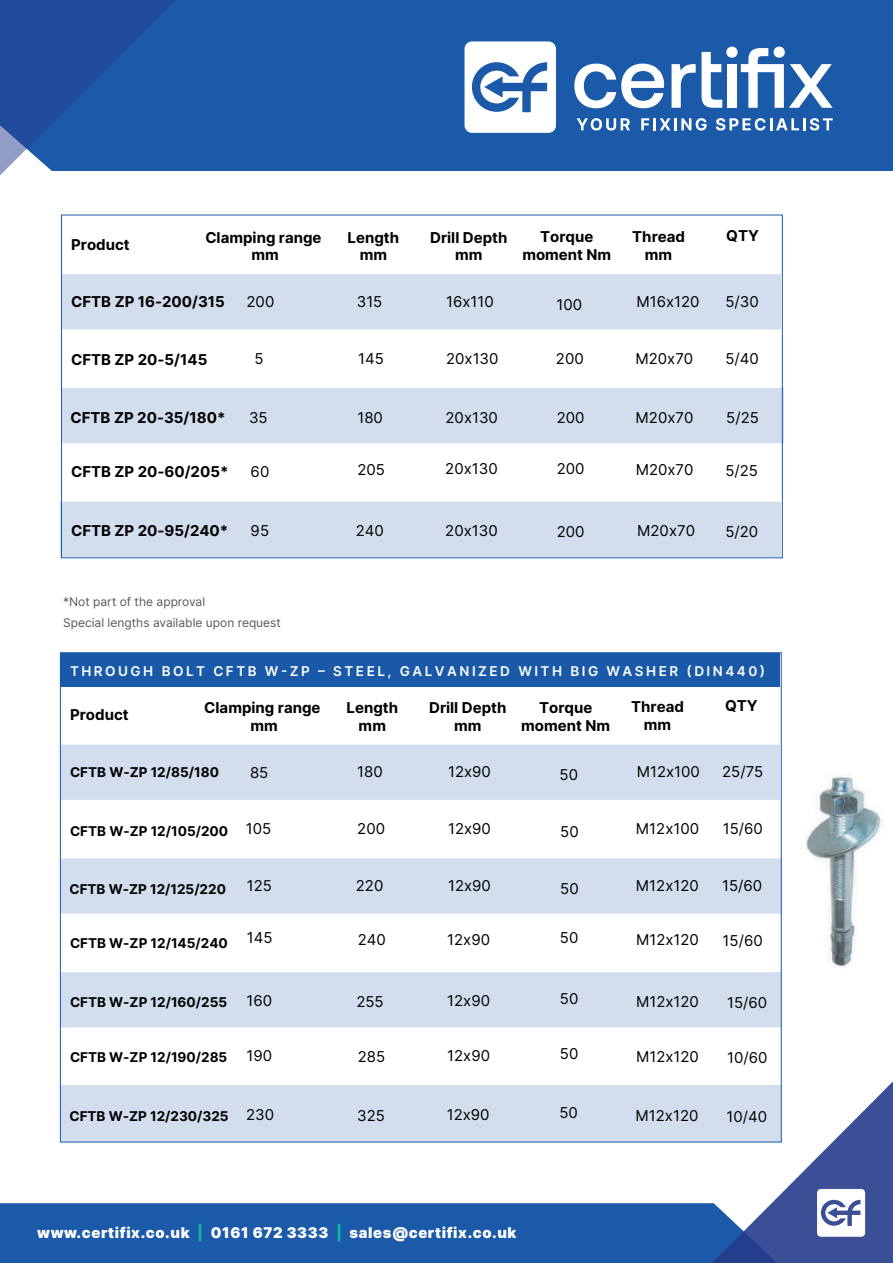
<style>
.page{position:relative;width:893px;height:1263px;background:#fff}
.page>*{position:absolute;margin:0;border:0;box-sizing:border-box;transform-origin:0 0}
.t1{font:15px "Inter";color:#000001}
.t2{font:700 15px/18px "Inter";color:#000001;text-align:center}
.t3{font:900 14.7px "Inter";letter-spacing:.04em;color:#fff}
.t4{font:700 13.5px "Inter";color:#000001}
.t5{font:600 13.5px "Inter";letter-spacing:.185em;color:#fff}
.t6{font:12px/21px "Inter";color:#57585a}
.s1{font-weight:400;font-size:15px}
.s2{color:#11b1a1}
</style>
<div class="page">
<div style="left:190px;top:0;width:703px;height:171px;background:#1b59a9"></div>
<svg style="left:0;top:0;width:190px;height:176px;background:#295ba6"></svg>
<svg style="left:577px;top:118px;width:53px;height:13px"></svg>
<svg style="left:641px;top:118px;width:66px;height:13px"></svg>
<svg style="left:716px;top:118px;width:117px;height:13px"></svg>
<svg style="left:464px;top:41px;width:92px;height:92px"></svg>
<svg style="left:671px;top:64px;width:25px;height:44px"></svg>
<svg style="left:574px;top:64px;width:90px;height:44px"></svg>
<svg style="left:702px;top:47px;width:131px;height:61px"></svg>
<div style="left:0;top:1203px;width:697px;height:60px;background:#1b59a9"></div>
<svg style="left:697px;top:1081px;width:196px;height:182px"></svg>
<div style="left:62px;top:273px;width:719px;height:57px;background:#d2deed"></div>
<div style="left:62px;top:387px;width:721px;height:57px;background:#d2deed"></div>
<div style="left:60px;top:501px;width:721px;height:57px;background:#d2deed"></div>
<hr style="left:62px;top:272px;width:719px;height:2px;background:#fff">
<hr style="left:62px;top:329px;width:719px;height:2px;background:#fff">
<hr style="left:62px;top:386px;width:719px;height:2px;background:#fff">
<hr style="left:62px;top:443px;width:719px;height:2px;background:#fff">
<hr style="left:62px;top:500px;width:719px;height:2px;background:#fff">
<div style="left:61px;top:653px;width:719px;height:34px;background:#1959a8"></div>
<div style="left:61px;top:744px;width:719px;height:57px;background:#d2deed"></div>
<div style="left:61px;top:857px;width:721px;height:57px;background:#d2deed"></div>
<div style="left:61px;top:971px;width:720px;height:57px;background:#d2deed"></div>
<hr style="left:61px;top:743px;width:719px;height:2px;background:#fff">
<hr style="left:61px;top:800px;width:719px;height:1px;background:#fff">
<hr style="left:61px;top:857px;width:719px;height:1px;background:#fff">
<hr style="left:61px;top:970px;width:719px;height:2px;background:#fff">
<hr style="left:61px;top:1027px;width:719px;height:2px;background:#fff">
<hr style="left:61px;top:1084px;width:719px;height:2px;background:#fff">
<div style="left:60px;top:1085px;width:720px;height:57px;background:#d2deed"></div>
<img style="left:804px;top:774px;width:79px;height:194px">
<p class="t2" style="left:71px;top:235px;width:60px">Product</p>
<p class="t2" style="left:205px;top:228px;width:118px">Clamping range mm</p>
<p class="t2" style="left:348px;top:228px;width:53px">Length mm</p>
<p class="t2" style="left:430px;top:228px;width:79px">Drill Depth mm</p>
<p class="t2" style="left:522px;top:227px;width:90px">Torque moment Nm</p>
<p class="t2" style="left:632px;top:227px;width:54px">Thread</p>
<p class="t2" style="left:726px;top:226px;width:34px">QTY</p>
<p class="t2" style="left:645px;top:245px;width:29px">mm</p>
<p class="t2" style="left:71px;top:292px;width:155px">CFTB ZP 16-200/315</p>
<p class="t1" style="left:247px;top:291px;width:29px">200</p>
<p class="t1" style="left:357px;top:291px;width:27px">315</p>
<p class="t1" style="left:446px;top:291px;width:49px">16x110</p>
<p class="t1" style="left:556px;top:293px;width:27px">100</p>
<p class="t1" style="left:636px;top:291px;width:65px">M16x120</p>
<p class="t1" style="left:725px;top:291px;width:35px">5/30</p>
<p class="t2" style="left:71px;top:351px;width:138px">CFTB ZP 20-5/145</p>
<p class="t1" style="left:254px;top:347px;width:11px">5</p>
<p class="t1" style="left:358px;top:347px;width:27px">145</p>
<p class="t1" style="left:446px;top:347px;width:54px">20x130</p>
<p class="t1" style="left:556px;top:348px;width:29px">200</p>
<p class="t1" style="left:635px;top:347px;width:59px">M20x70</p>
<p class="t1" style="left:725px;top:347px;width:35px">5/40</p>
<p class="t2" style="left:71px;top:409px;width:156px">CFTB ZP 20-35/180*</p>
<p class="t1" style="left:249px;top:407px;width:20px">35</p>
<p class="t1" style="left:357px;top:407px;width:27px">180</p>
<p class="t1" style="left:446px;top:407px;width:54px">20x130</p>
<p class="t1" style="left:557px;top:407px;width:29px">200</p>
<p class="t1" style="left:636px;top:407px;width:59px">M20x70</p>
<p class="t1" style="left:726px;top:407px;width:34px">5/25</p>
<p class="t2" style="left:71px;top:462px;width:159px">CFTB ZP 20-60/205*</p>
<p class="t2" style="left:71px;top:521px;width:159px">CFTB ZP 20-95/240*</p>
<p class="t1" style="left:251px;top:461px;width:20px">60</p>
<p class="t1" style="left:251px;top:519px;width:20px">95</p>
<p class="t1" style="left:357px;top:458px;width:29px">205</p>
<p class="t1" style="left:356px;top:520px;width:30px">240</p>
<p class="t1" style="left:445px;top:458px;width:54px">20x130</p>
<p class="t1" style="left:445px;top:520px;width:54px">20x130</p>
<p class="t1" style="left:557px;top:458px;width:29px">200</p>
<p class="t1" style="left:557px;top:521px;width:29px">200</p>
<p class="t1" style="left:636px;top:458px;width:59px">M20x70</p>
<p class="t1" style="left:637px;top:520px;width:59px">M20x70</p>
<p class="t1" style="left:725px;top:459px;width:34px">5/25</p>
<p class="t1" style="left:725px;top:521px;width:34px">5/20</p>
<p class="t6" style="left:63px;top:591px;width:219px">*Not part of the approval<br>Special lengths available upon request</p>
<p class="t5" style="left:70px;top:661px;width:697px">THROUGH BOLT CFTB W-ZP – STEEL, GALVANIZED WITH BIG WASHER (DIN440)</p>
<p class="t2" style="left:204px;top:698px;width:118px">Clamping range mm</p>
<p class="t2" style="left:631px;top:698px;width:54px">Thread</p>
<p class="t2" style="left:725px;top:696px;width:34px">QTY</p>
<p class="t2" style="left:644px;top:716px;width:29px">mm</p>
<p class="t2" style="left:429px;top:698px;width:79px">Drill Depth mm</p>
<p class="t2" style="left:521px;top:698px;width:90px">Torque moment Nm</p>
<p class="t2" style="left:347px;top:698px;width:53px">Length mm</p>
<p class="t2" style="left:70px;top:706px;width:60px">Product</p>
<p class="t4" style="left:70px;top:763px;width:150px">CFTB W-ZP 12/85/180</p>
<p class="t1" style="left:250px;top:761px;width:20px">85</p>
<p class="t1" style="left:357px;top:761px;width:27px">180</p>
<p class="t1" style="left:448px;top:761px;width:44px">12x90</p>
<p class="t1" style="left:560px;top:764px;width:20px">50</p>
<p class="t1" style="left:637px;top:761px;width:65px">M12x100</p>
<p class="t1" style="left:722px;top:761px;width:43px">25/75</p>
<p class="t4" style="left:70px;top:821px;width:203px">CFTB W-ZP 12/105/200 <span class="s1">105</span></p>
<p class="t1" style="left:357px;top:818px;width:29px">200</p>
<p class="t1" style="left:448px;top:818px;width:44px">12x90</p>
<p class="t1" style="left:560px;top:820px;width:20px">50</p>
<p class="t1" style="left:636px;top:818px;width:65px">M12x100</p>
<p class="t1" style="left:723px;top:818px;width:42px">15/60</p>
<p class="t4" style="left:69px;top:879px;width:158px">CFTB W-ZP 12/125/220</p>
<p class="t1" style="left:247px;top:875px;width:27px">125</p>
<p class="t1" style="left:356px;top:875px;width:29px">220</p>
<p class="t1" style="left:448px;top:875px;width:44px">12x90</p>
<p class="t1" style="left:560px;top:877px;width:20px">50</p>
<p class="t1" style="left:636px;top:875px;width:64px">M12x120</p>
<p class="t1" style="left:722px;top:875px;width:42px">15/60</p>
<p class="t4" style="left:70px;top:933px;width:159px">CFTB W-ZP 12/145/240</p>
<p class="t1" style="left:247px;top:926px;width:27px">145</p>
<p class="t1" style="left:358px;top:929px;width:30px">240</p>
<p class="t1" style="left:447px;top:928px;width:44px">12x90</p>
<p class="t1" style="left:560px;top:926px;width:20px">50</p>
<p class="t1" style="left:636px;top:929px;width:64px">M12x120</p>
<p class="t1" style="left:723px;top:930px;width:42px">15/60</p>
<p class="t4" style="left:70px;top:992px;width:159px">CFTB W-ZP 12/160/255</p>
<p class="t1" style="left:247px;top:990px;width:27px">160</p>
<p class="t1" style="left:356px;top:990px;width:29px">255</p>
<p class="t1" style="left:447px;top:990px;width:44px">12x90</p>
<p class="t1" style="left:560px;top:988px;width:20px">50</p>
<p class="t1" style="left:636px;top:990px;width:64px">M12x120</p>
<p class="t1" style="left:727px;top:991px;width:42px">15/60</p>
<p class="t4" style="left:70px;top:1047px;width:159px">CFTB W-ZP 12/190/285</p>
<p class="t1" style="left:247px;top:1045px;width:27px">190</p>
<p class="t1" style="left:358px;top:1045px;width:29px">285</p>
<p class="t1" style="left:447px;top:1045px;width:44px">12x90</p>
<p class="t1" style="left:560px;top:1043px;width:20px">50</p>
<p class="t1" style="left:636px;top:1045px;width:64px">M12x120</p>
<p class="t1" style="left:727px;top:1046px;width:42px">10/60</p>
<p class="t4" style="left:69px;top:1106px;width:206px">CFTB W-ZP 12/230/325 <span class="s1">230</span></p>
<p class="t1" style="left:357px;top:1104px;width:29px">325</p>
<p class="t1" style="left:447px;top:1104px;width:44px">12x90</p>
<p class="t1" style="left:559px;top:1102px;width:20px">50</p>
<p class="t1" style="left:636px;top:1104px;width:64px">M12x120</p>
<p class="t1" style="left:727px;top:1105px;width:42px">10/40</p>
<p class="t3" style="left:37px;top:1222px;width:481px">www.certifix.co.uk <span class="s2">|</span> 0161 672 3333 <span class="s2">|</span> sales@certifix.co.uk</p>
</div>
